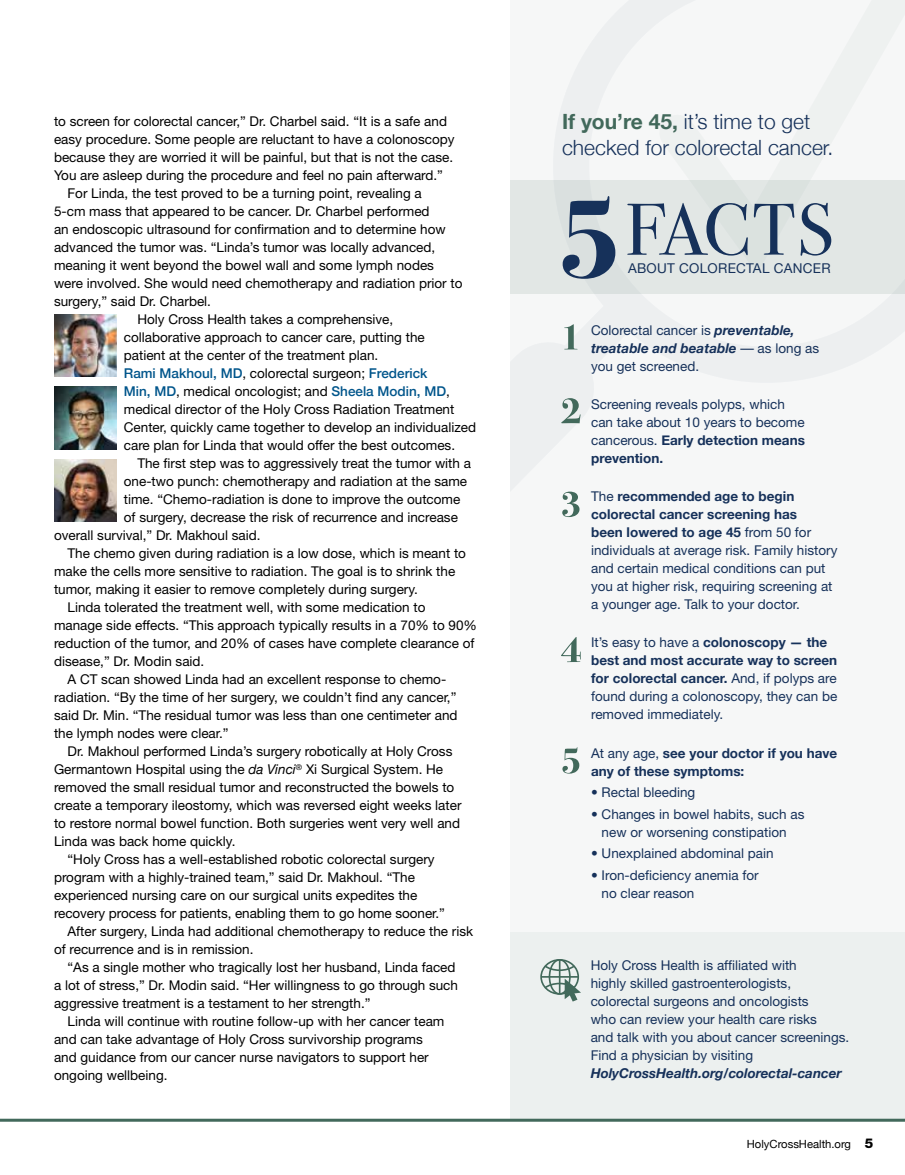
<style>
.page{position:relative;width:905px;height:1175px;background:#fff}
.page>*{position:absolute;margin:0;border:0;box-sizing:border-box;transform-origin:0 0}
.t1{font:73.2px "Bodoni Svty Two ITCTT";color:#16315a}
.t2{font:300 21px/25.2px "Helvetica Neue";color:#16315a}
.t3{font:13.5px "Helvetica Neue";color:#000}
.t4{font:13.5px/18px "Helvetica Neue";color:#16315a}
.t5{font:700 13.5px/18px "Helvetica Neue";color:#16315a}
.t6{font:500 13.5px "Helvetica Neue";color:#00558b}
.t7{font:italic 700 13.5px "Helvetica Neue";color:#16315a}
.t8{font:13.5px "Helvetica Neue";letter-spacing:.02em;color:#16315a}
.t9{font:11.25px "Helvetica Neue";color:#000}
.s1{font-weight:400;color:#000}
.s2{font-weight:500;color:#00558b}
.s3{font-style:italic}
.s4{font-weight:700;color:#42695b}
.s5{font-weight:700;font-style:italic}
.s6{font-weight:700}
.s7{font-weight:400}
.s8{font-weight:800;font-size:13.5px}
</style>
<div class="page">
<div style="left:510px;top:0;width:394px;height:982px;background:#f6f7f7"></div>
<div style="left:510px;top:932px;width:394px;height:188px;background:#ecf0ef"></div>
<div style="left:510px;top:181px;width:394px;height:113px;background:#e2e7e5"></div>
<hr style="left:0;top:1118px;width:904px;height:3px;background:#42695b">
<img style="left:54px;top:314px;width:63px;height:63px">
<img style="left:54px;top:387px;width:63px;height:62px">
<img style="left:54px;top:459px;width:63px;height:63px">
<div style="left:540px;top:959px;width:39px;height:35px;border:2px solid #42695b;border-radius:50%"></div>
<svg style="left:542px;top:963px;width:34px;height:8px"></svg>
<div style="left:548px;top:959px;width:22px;height:35px;border:2px solid #42695b;border-radius:50%"></div>
<hr style="left:559px;top:959px;width:1px;height:34px;background:#42695b">
<hr style="left:541px;top:976px;width:37px;height:1px;background:#42695b">
<svg style="left:542px;top:978px;width:39px;height:23px"></svg>
<svg style="left:562px;top:491px;width:17px;height:26px"></svg>
<svg style="left:561px;top:196px;width:55px;height:228px"></svg>
<svg style="left:561px;top:637px;width:20px;height:25px"></svg>
<svg style="left:562px;top:747px;width:17px;height:26px"></svg>
<p class="t3" style="left:54px;top:113px;width:394px">to screen for colorectal cancer,” Dr. Charbel said. “It is a safe and</p>
<p class="t3" style="left:54px;top:131px;width:402px">easy procedure. Some people are reluctant to have a colonoscopy</p>
<p class="t3" style="left:54px;top:149px;width:401px">because they are worried it will be painful, but that is not the case.</p>
<p class="t3" style="left:54px;top:167px;width:390px">You are asleep during the procedure and feel no pain afterward.”</p>
<p class="t3" style="left:68px;top:185px;width:356px">For Linda, the test proved to be a turning point, revealing a</p>
<p class="t3" style="left:54px;top:203px;width:377px">5-cm mass that appeared to be cancer. Dr. Charbel performed</p>
<p class="t3" style="left:54px;top:221px;width:393px">an endoscopic ultrasound for confirmation and to determine how</p>
<p class="t3" style="left:54px;top:239px;width:383px">advanced the tumor was. “Linda’s tumor was locally advanced,</p>
<p class="t3" style="left:54px;top:257px;width:381px">meaning it went beyond the bowel wall and some lymph nodes</p>
<p class="t3" style="left:54px;top:275px;width:410px">were involved. She would need chemotherapy and radiation prior to</p>
<p class="t3" style="left:54px;top:293px;width:158px">surgery,” said Dr. Charbel.</p>
<p class="t3" style="left:137px;top:311px;width:257px">Holy Cross Health takes a comprehensive,</p>
<p class="t3" style="left:124px;top:329px;width:302px">collaborative approach to cancer care, putting the</p>
<p class="t3" style="left:124px;top:347px;width:256px">patient at the center of the treatment plan.</p>
<p class="t6" style="left:124px;top:362px;width:305px">Rami Makhoul, MD<span class="s1">, colorectal surgeon;</span> Frederick</p>
<p class="t3" style="left:124px;top:383px;width:327px"><span class="s2">Min, MD</span>, medical oncologist; and <span class="s2">Sheela Modin, MD</span>,</p>
<p class="t3" style="left:124px;top:401px;width:332px">medical director of the Holy Cross Radiation Treatment</p>
<p class="t3" style="left:124px;top:419px;width:354px">Center, quickly came together to develop an individualized</p>
<p class="t3" style="left:124px;top:437px;width:333px">care plan for Linda that would offer the best outcomes.</p>
<p class="t3" style="left:137px;top:455px;width:335px">The first step was to aggressively treat the tumor with a</p>
<p class="t3" style="left:124px;top:473px;width:345px">one-two punch: chemotherapy and radiation at the same</p>
<p class="t3" style="left:124px;top:491px;width:338px">time. “Chemo-radiation is done to improve the outcome</p>
<p class="t3" style="left:124px;top:509px;width:335px">of surgery, decrease the risk of recurrence and increase</p>
<p class="t3" style="left:54px;top:527px;width:208px">overall survival,” Dr. Makhoul said.</p>
<p class="t3" style="left:68px;top:545px;width:400px">The chemo given during radiation is a low dose, which is meant to</p>
<p class="t3" style="left:54px;top:563px;width:403px">make the cells more sensitive to radiation. The goal is to shrink the</p>
<p class="t3" style="left:54px;top:581px;width:365px">tumor, making it easier to remove completely during surgery.</p>
<p class="t3" style="left:68px;top:599px;width:359px">Linda tolerated the treatment well, with some medication to</p>
<p class="t3" style="left:54px;top:617px;width:424px">manage side effects. “This approach typically results in a 70% to 90%</p>
<p class="t3" style="left:54px;top:635px;width:422px">reduction of the tumor, and 20% of cases have complete clearance of</p>
<p class="t3" style="left:54px;top:653px;width:152px">disease,” Dr. Modin said.</p>
<p class="t3" style="left:68px;top:671px;width:380px">A CT scan showed Linda had an excellent response to chemo-</p>
<p class="t3" style="left:54px;top:689px;width:404px">radiation. “By the time of her surgery, we couldn’t find any cancer,”</p>
<p class="t3" style="left:54px;top:707px;width:405px">said Dr. Min. “The residual tumor was less than one centimeter and</p>
<p class="t3" style="left:54px;top:725px;width:176px">the lymph nodes were clear.”</p>
<p class="t3" style="left:68px;top:743px;width:386px">Dr. Makhoul performed Linda’s surgery robotically at Holy Cross</p>
<p class="t3" style="left:54px;top:761px;width:390px">Germantown Hospital using the <span class="s3">da Vinci</span><sup>®</sup> Xi Surgical System. He</p>
<p class="t3" style="left:54px;top:779px;width:402px">removed the small residual tumor and reconstructed the bowels to</p>
<p class="t3" style="left:54px;top:797px;width:409px">create a temporary ileostomy, which was reversed eight weeks later</p>
<p class="t3" style="left:54px;top:815px;width:407px">to restore normal bowel function. Both surgeries went very well and</p>
<p class="t3" style="left:54px;top:833px;width:183px">Linda was back home quickly.</p>
<p class="t3" style="left:68px;top:851px;width:368px">“Holy Cross has a well-established robotic colorectal surgery</p>
<p class="t3" style="left:54px;top:869px;width:362px">program with a highly-trained team,” said Dr. Makhoul. “The</p>
<p class="t3" style="left:54px;top:887px;width:365px">experienced nursing care on our surgical units expedites the</p>
<p class="t3" style="left:54px;top:905px;width:392px">recovery process for patients, enabling them to go home sooner.”</p>
<p class="t3" style="left:68px;top:923px;width:407px">After surgery, Linda had additional chemotherapy to reduce the risk</p>
<p class="t3" style="left:54px;top:941px;width:201px">of recurrence and is in remission.</p>
<p class="t3" style="left:68px;top:959px;width:389px">“As a single mother who tragically lost her husband, Linda faced</p>
<p class="t3" style="left:54px;top:977px;width:405px">a lot of stress,” Dr. Modin said. “Her willingness to go through such</p>
<p class="t3" style="left:54px;top:995px;width:318px">aggressive treatment is a testament to her strength.”</p>
<p class="t3" style="left:68px;top:1013px;width:378px">Linda will continue with routine follow-up with her cancer team</p>
<p class="t3" style="left:54px;top:1031px;width:370px">and can take advantage of Holy Cross survivorship programs</p>
<p class="t3" style="left:54px;top:1049px;width:376px">and guidance from our cancer nurse navigators to support her</p>
<p class="t3" style="left:54px;top:1067px;width:115px">ongoing wellbeing.</p>
<h2 class="t2" style="left:562px;top:108px;width:273px"><span class="s4">If you’re 45,</span> it’s time to get checked for colorectal cancer.</h2>
<h1 class="t1" style="left:625px;top:170px;width:209px">FACTS</h1>
<p class="t8" style="left:628px;top:258px;width:204px">ABOUT COLORECTAL CANCER</p>
<p class="t4" style="left:591px;top:320px;width:229px">Colorectal cancer is <span class="s5">preventable, treatable and beatable</span> — as long as you get screened.</p>
<p class="t4" style="left:591px;top:395px;width:215px">Screening reveals polyps, which can take about 10 years to become cancerous. <span class="s6">Early detection means prevention.</span></p>
<p class="t4" style="left:591px;top:487px;width:248px">The <span class="s6">recommended age to begin colorectal cancer screening has<br>been lowered to age 45</span> from 50 for individuals at average risk. Family history and certain medical conditions can put you at higher risk, requiring screening at a younger age. Talk to your doctor.</p>
<p class="t4" style="left:591px;top:633px;width:248px">It’s easy to have a <span class="s6">colonoscopy — the best and most accurate way to screen for colorectal cancer.</span> And, if polyps are found during a colonoscopy, they can be removed immediately.</p>
<p class="t5" style="left:591px;top:744px;width:248px"><span class="s7">At any age,</span> see your doctor if you have any of these symptoms:</p>
<p class="t4" style="left:591px;top:783px;width:106px">• Rectal bleeding</p>
<p class="t4" style="left:591px;top:804px;width:215px;text-align:center">• Changes in bowel habits, such as new or worsening constipation</p>
<p class="t4" style="left:591px;top:844px;width:184px">• Unexplained abdominal pain</p>
<p class="t4" style="left:601px;top:865px;width:159px;text-indent:-11px">• Iron-deficiency anemia for no clear reason</p>
<p class="t4" style="left:590px;top:955px;width:260px">Holy Cross Health is affiliated with<br>highly skilled gastroenterologists, colorectal surgeons and oncologists<br>who can review your health care risks<br>and talk with you about cancer screenings.<br>Find a physician by visiting</p>
<p class="t7" style="left:590px;top:1062px;width:252px">HolyCrossHealth.org/colorectal-cancer</p>
<p class="t9" style="left:746px;top:1136px;width:128px">HolyCrossHealth.org <span class="s8">5</span></p>
</div>
